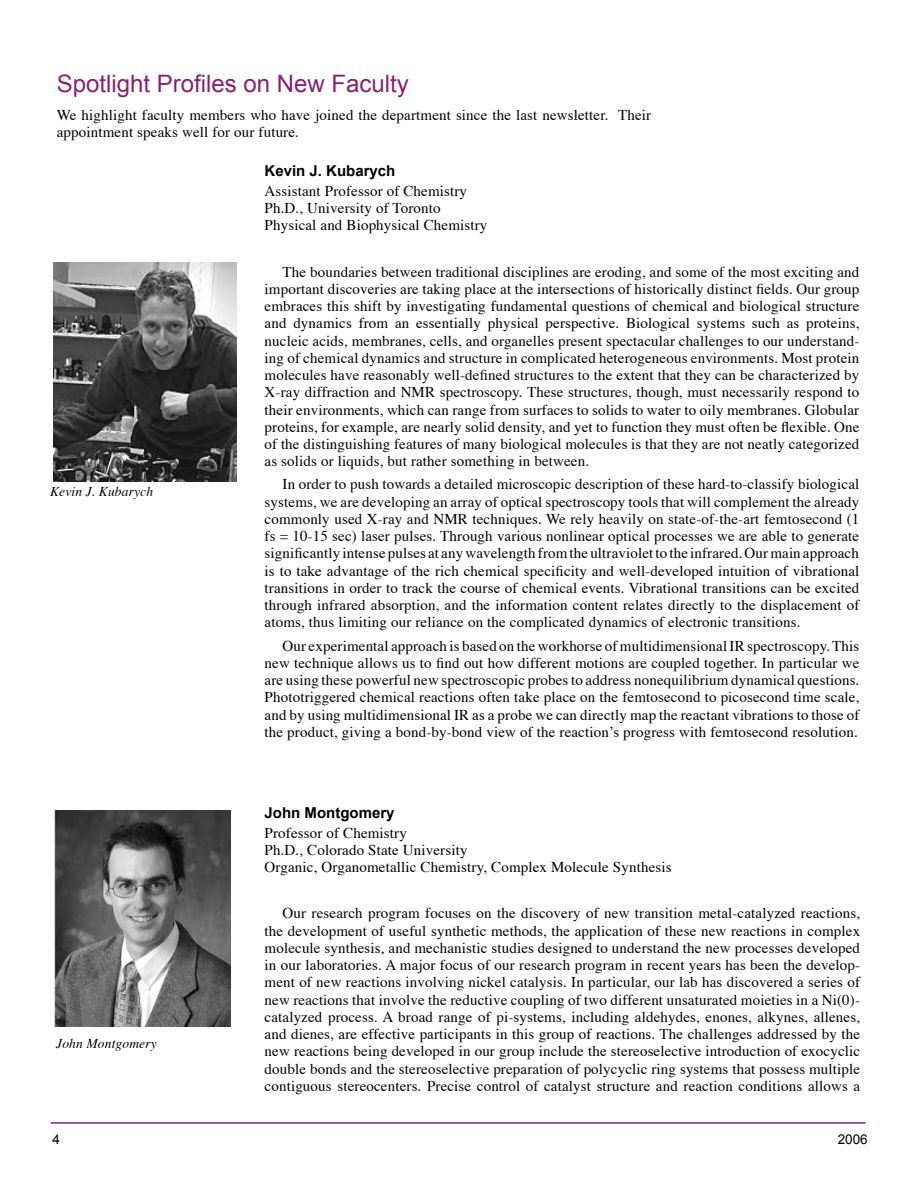
<style>
.page{position:relative;width:918px;height:1188px;background:#fff}
.page>*{position:absolute;margin:0;border:0;box-sizing:border-box;transform-origin:0 0}
.t1{font:24px "Arial";color:#862174}
.t2{font:15px/17.2px "Times";letter-spacing:.01em;color:#000;text-align:justify}
.t3{font:700 15px "Arial";color:#000}
.t4{font:italic 13.5px "Times";letter-spacing:.01em;color:#000}
.t5{font:13.5px "Arial";color:#000}
</style>
<div class="page">
<hr style="left:51px;top:1122px;width:815px;height:2px;background:#862174">
<img style="left:54px;top:262px;width:182px;height:219px">
<img style="left:54px;top:810px;width:176px;height:217px">
<h1 class="t1" style="left:57px;top:70px;width:354px">Spotlight Profiles on New Faculty</h1>
<p class="t2" style="left:57px;top:105px;width:596px">We highlight faculty members who have joined the department since the last newsletter. Their appointment speaks well for our future.</p>
<p class="t3" style="left:265px;top:163px;width:132px">Kevin J. Kubarych</p>
<p class="t2" style="left:265px;top:181px;width:224px;text-align:left">Assistant Professor of Chemistry<br>Ph.D., University of Toronto<br>Physical and Biophysical Chemistry</p>
<p class="t2" style="left:265px;top:262px;width:596px;text-indent:18px">The boundaries between traditional disciplines are eroding, and some of the most exciting and important discoveries are taking place at the intersections of historically distinct fields. Our group embraces this shift by investigating fundamental questions of chemical and biological structure and dynamics from an essentially physical perspective. Biological systems such as proteins, nucleic acids, membranes, cells, and organelles present spectacular challenges to our understand&shy;ing of chemical dynamics and structure in complicated heterogeneous environments. Most protein molecules have reasonably well-defined structures to the extent that they can be characterized by X-ray diffraction and NMR spectroscopy. These structures, though, must necessarily respond to their environments, which can range from surfaces to solids to water to oily membranes. Globular proteins, for example, are nearly solid density, and yet to function they must often be flexible. One of the distinguishing features of many biological molecules is that they are not neatly categorized as solids or liquids, but rather something in between.</p>
<p class="t2" style="left:265px;top:475px;width:596px;text-indent:18px">In order to push towards a detailed microscopic description of these hard-to-classify biological systems, we are developing an array of optical spectroscopy tools that will complement the already commonly used X-ray and NMR techniques. We rely heavily on state-of-the-art femtosecond (1 fs = 10-15 sec) laser pulses. Through various nonlinear optical processes we are able to generate significantly intense pulses at any wavelength from the ultraviolet to the infrared. Our main approach is to take advantage of the rich chemical specificity and well-developed intuition of vibrational transitions in order to track the course of chemical events. Vibrational transitions can be excited through infrared absorption, and the information content relates directly to the displacement of atoms, thus limiting our reliance on the complicated dynamics of electronic transitions.</p>
<p class="t2" style="left:265px;top:636px;width:596px;text-indent:18px">Our experimental approach is based on the workhorse of multidimensional IR spectroscopy. This new technique allows us to find out how different motions are coupled together. In particular we are using these powerful new spectroscopic probes to address nonequilibrium dynamical questions.<br>Phototriggered chemical reactions often take place on the femtosecond to picosecond time scale, and by using multidimensional IR as a probe we can directly map the reactant vibrations to those of the product, giving a bond-by-bond view of the reaction’s progress with femtosecond resolution.</p>
<p class="t4" style="left:50px;top:479px;width:105px">Kevin J. Kubarych</p>
<p class="t4" style="left:56px;top:1031px;width:102px">John Montgomery</p>
<p class="t3" style="left:265px;top:805px;width:132px">John Montgomery</p>
<p class="t2" style="left:265px;top:823px;width:409px;text-align:left">Professor of Chemistry<br>Ph.D., Colorado State University<br>Organic, Organometallic Chemistry, Complex Molecule Synthesis</p>
<p class="t2" style="left:265px;top:904px;width:597px;text-indent:18px">Our research program focuses on the discovery of new transition metal-catalyzed reactions, the development of useful synthetic methods, the application of these new reactions in complex molecule synthesis, and mechanistic studies designed to understand the new processes developed in our laboratories. A major focus of our research program in recent years has been the develop&shy;ment of new reactions involving nickel catalysis. In particular, our lab has discovered a series of new reactions that involve the reductive coupling of two different unsaturated moieties in a Ni(0)- catalyzed process. A broad range of pi-systems, including aldehydes, enones, alkynes, allenes, and dienes, are effective participants in this group of reactions. The challenges addressed by the new reactions being developed in our group include the stereoselective introduction of exocyclic double bonds and the stereoselective preparation of polycyclic ring systems that possess multiple contiguous stereocenters. Precise control of catalyst structure and reaction conditions allows a</p>
<p class="t5" style="left:838px;top:1132px;width:32px">2006</p>
</div>
